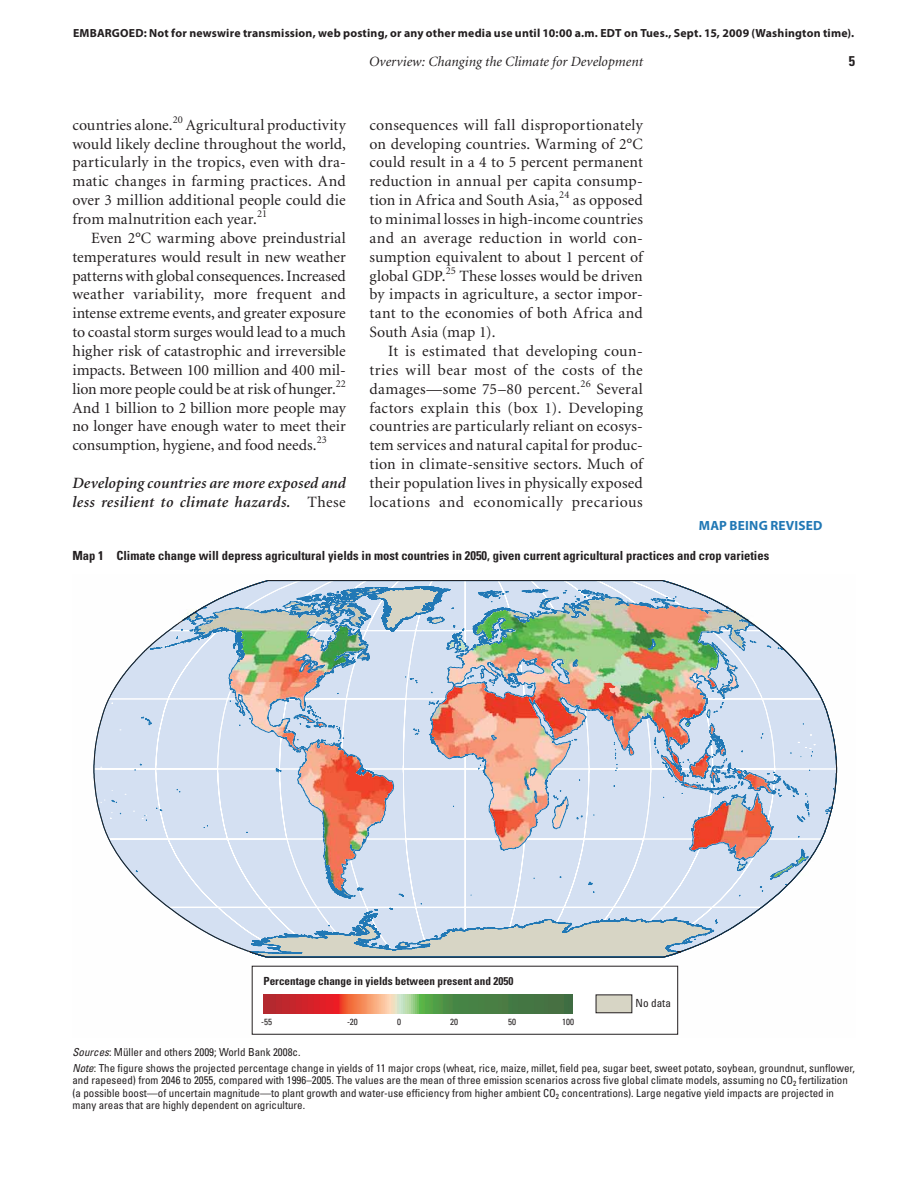
<style>
.page{position:relative;width:918px;height:1188px;background:#fff}
.page>*{position:absolute;margin:0;border:0;box-sizing:border-box;transform-origin:0 0}
.t1{font:15.75px/18.9px "Minion";letter-spacing:.01em;color:#231f20;text-align:justify}
.t2{font:italic 600 15.75px/18.9px "Minion";letter-spacing:.015em;color:#231f20}
.t3{font:italic 14.1px "Minion";color:#231f20}
.t4{font:700 condensed 14.1px "Univers";color:#231f20}
.t5{font:700 13.35px "Myriad Pro";letter-spacing:.015em;color:#2178b5}
.t6{font:700 condensed 12.6px "Univers";color:#231f20}
.t7{font:700 11.85px "Myriad Pro";letter-spacing:.015em;color:#231f20}
.t8{font:700 condensed 11.25px "Univers";color:#231f20}
.t9{font:condensed 11.25px "Univers";color:#231f20}
.t10{font:condensed 10.95px/12.6px "Univers";color:#231f20}
.t11{font:condensed 9px "Univers";color:#231f20}
.s1{font-weight:400;font-style:normal}
.s2{font-style:italic}
</style>
<div class="page">
<div style="left:252px;top:966px;width:426px;height:69px;border:1px solid #231f20"></div>
<img style="left:263px;top:994px;width:309px;height:19px">
<div style="left:596px;top:995px;width:36px;height:18px;background:#d7d5c5"></div>
<div style="left:596px;top:995px;width:36px;height:18px;border:1px solid #231f20"></div>
<svg style="left:94px;top:580px;width:743px;height:378px;background:#ced0d5"></svg>
<p class="t7" style="left:73px;top:28px;width:783px">EMBARGOED: Not for newswire transmission, web posting, or any other media use until 10:00 a.m. EDT on Tues., Sept. 15, 2009 (Washington time).</p>
<p class="t1" style="left:72px;top:116px;width:275px">countries alone.<sup>20</sup> Agricultural productivity would likely decline throughout the world, particularly in the tropics, even with dra&shy;matic changes in farming practices. And over 3 million additional people could die from malnutrition each year.<sup>21</sup></p>
<p class="t1" style="left:72px;top:230px;width:275px;text-indent:19px">Even 2°C warming above preindustrial temperatures would result in new weather patterns with global consequences. Increased weather variability, more frequent and intense extreme events, and greater exposure to coastal storm surges would lead to a much higher risk of catastrophic and irreversible impacts. Between 100 million and 400 mil&shy;lion more people could be at risk of hunger.<sup>22<br></sup>And 1 billion to 2 billion more people may no longer have enough water to meet their consumption, hygiene, and food needs.<sup>23</sup></p>
<p class="t2" style="left:72px;top:475px;width:275px">Developing countries are more exposed and less resilient to climate hazards. <span class="s1">These</span></p>
<p class="t3" style="left:369px;top:56px;width:275px">Overview: Changing the Climate for Development</p>
<p class="t4" style="left:849px;top:56px;width:8px">5</p>
<p class="t1" style="left:369px;top:116px;width:275px">consequences will fall disproportionately on developing countries. Warming of 2°C could result in a 4 to 5 percent permanent reduction in annual per capita consump&shy;tion in Africa and South Asia,<sup>24</sup> as opposed to minimal losses in high- income countries and an average reduction in world con&shy;sumption equivalent to about 1 percent of global GDP.<sup>25</sup> These losses would be driven by impacts in agriculture, a sector impor&shy;tant to the economies of both Africa and South Asia (map 1).</p>
<p class="t1" style="left:369px;top:343px;width:275px;text-indent:19px">It is estimated that developing coun&shy;tries will bear most of the costs of the damages—some 75–80 percent.<sup>26</sup> Several factors explain this (box 1). Developing countries are particularly reliant on ecosys&shy;tem services and natural capital for produc&shy;tion in climate- sensitive sectors. Much of their population lives in physically exposed locations and economically precarious</p>
<p class="t5" style="left:699px;top:520px;width:125px">MAP BEING REVISED</p>
<p class="t6" style="left:72px;top:551px;width:698px">Map 1 Climate change will depress agricultural yields in most countries in 2050, given current agricultural practices and crop varieties</p>
<p class="t8" style="left:263px;top:977px;width:252px">Percentage change in yields between present and 2050</p>
<p class="t11" style="left:261px;top:1019px;width:12px">-55</p>
<p class="t11" style="left:347px;top:1019px;width:12px">-20</p>
<p class="t11" style="left:397px;top:1019px;width:5px">0</p>
<p class="t11" style="left:450px;top:1019px;width:9px">20</p>
<p class="t11" style="left:508px;top:1019px;width:9px">50</p>
<p class="t11" style="left:562px;top:1019px;width:13px">100</p>
<p class="t9" style="left:636px;top:999px;width:37px">No data</p>
<p class="t10" style="left:72px;top:1045px;width:784px;line-height:15.8px"><span class="s2">Sources</span>: Müller and others 2009; World Bank 2008c.<br><span class="s2">Note</span>: The figure shows the projected percentage change in yields of 11 major crops (wheat, rice, maize, millet, field pea, sugar beet, sweet potato, soybean, groundnut, sunflower,</p>
<p class="t10" style="left:72px;top:1075px;width:777px">and rapeseed) from 2046 to 2055, compared with 1996–2005. The values are the mean of three emission scenarios across five global climate models, assuming no CO<sub>2</sub> fertilization (a possible boost—of uncertain magnitude—to plant growth and water- use efficiency from higher ambient CO<sub>2</sub> concentrations). Large negative yield impacts are projected in many areas that are highly dependent on agriculture.</p>
</div>
